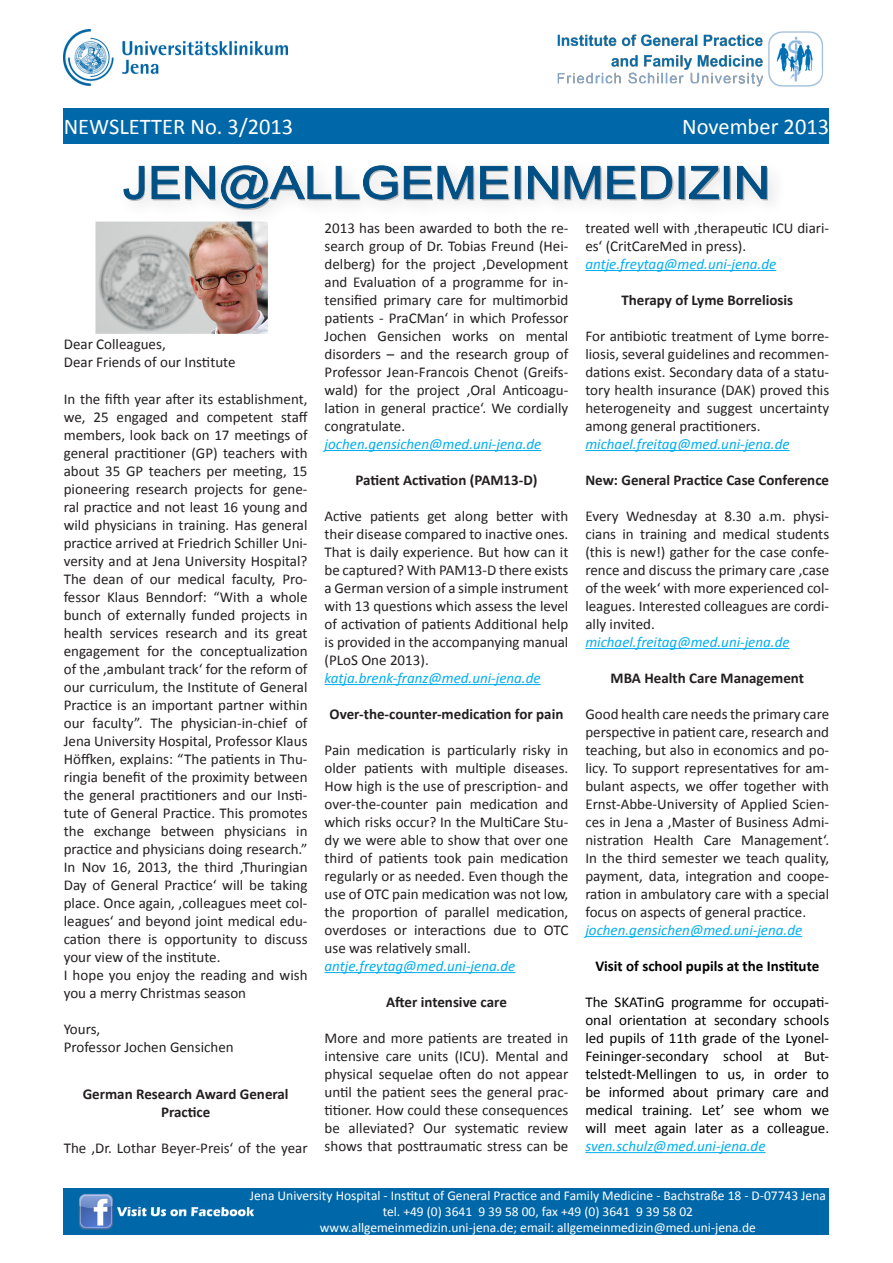
<style>
.page{position:relative;width:893px;height:1263px;background:#fff}
.page>*{position:absolute;margin:0;border:0;box-sizing:border-box;transform-origin:0 0}
.t1{font:45px "Arial";color:#005085;scale:1.13 1}
.t2{font:22.5px "Calibri";color:#fff}
.t3{font:15px/18px "Calibri";color:#231f20;text-align:justify}
.t4{font:15px/18px "Calibri";color:#000;text-align:justify}
.t5{font:italic 15px "Calibri";color:#00aeef}
.t6{font:700 15px/18px "Calibri";color:#231f20;text-align:center}
.t7{font:700 15px "Calibri";color:#000}
.t8{font:13.5px "Calibri";color:#fff}
</style>
<div class="page">
<img style="left:64px;top:30px;width:223px;height:55px">
<div style="left:116px;top:157px;width:671px;height:71px;background:#231f20;opacity:.17"></div>
<svg style="left:123px;top:166px;width:22px;height:34px"></svg>
<svg style="left:151px;top:166px;width:64px;height:33px"></svg>
<svg style="left:221px;top:165px;width:177px;height:44px"></svg>
<svg style="left:404px;top:166px;width:69px;height:33px"></svg>
<svg style="left:480px;top:166px;width:28px;height:33px"></svg>
<div style="left:515px;top:166px;width:5px;height:33px;border:1px solid #005085"></div>
<svg style="left:528px;top:166px;width:30px;height:33px"></svg>
<svg style="left:564px;top:166px;width:37px;height:33px"></svg>
<svg style="left:607px;top:166px;width:65px;height:33px"></svg>
<svg style="left:689px;top:166px;width:30px;height:33px"></svg>
<div style="left:724px;top:166px;width:5px;height:33px;border:1px solid #005085"></div>
<svg style="left:737px;top:166px;width:30px;height:33px"></svg>
<div style="left:64px;top:108px;width:765px;height:36px;background:#0068a8"></div>
<div style="left:64px;top:1188px;width:765px;height:47px;background:#0068a8"></div>
<img style="left:95px;top:222px;width:173px;height:112px">
<hr style="left:325px;top:450px;width:216px;height:1px;background:#00aeef">
<hr style="left:325px;top:684px;width:216px;height:1px;background:#00aeef">
<hr style="left:325px;top:972px;width:190px;height:1px;background:#00aeef">
<hr style="left:585px;top:270px;width:191px;height:1px;background:#00aeef">
<hr style="left:585px;top:450px;width:205px;height:1px;background:#00aeef">
<hr style="left:585px;top:648px;width:205px;height:1px;background:#00aeef">
<hr style="left:585px;top:936px;width:217px;height:1px;background:#00aeef">
<hr style="left:585px;top:1152px;width:180px;height:1px;background:#00aeef">
<img style="left:79px;top:1194px;width:175px;height:36px">
<img style="left:557px;top:31px;width:266px;height:56px">
<p class="t2" style="left:64px;top:113px;width:231px">NEWSLETTER No. 3/2013</p>
<p class="t2" style="left:682px;top:113px;width:148px">November 2013</p>
<p class="t1" style="left:123px;top:153px;width:575px">JEN@ALLGEMEINMEDIZIN</p>
<p class="t3" style="left:64px;top:335px;width:103px">Dear Colleagues,</p>
<p class="t3" style="left:64px;top:353px;width:173px">Dear Friends of our Institute</p>
<p class="t3" style="left:64px;top:390px;width:245px">In the fifth year after its establishment, we, 25 engaged and competent staff members, look back on 17 meetings of general practitioner (GP) teachers with about 35 GP teachers per meeting, 15 pioneering research projects for gene&shy;ral practice and not least 16 young and wild physicians in training. Has general practice arrived at Friedrich Schiller Uni&shy;versity and at Jena University Hospital?<br>The dean of our medical faculty, Pro&shy;fessor Klaus Benndorf: “With a whole bunch of externally funded projects in health services research and its great engagement for the conceptualization of the ‚ambulant track‘ for the reform of our curriculum, the Institute of General Practice is an important partner within our faculty”. The physician-in-chief of Jena University Hospital, Professor Klaus Höffken, explains: “The patients in Thu&shy;ringia benefit of the proximity between the general practitioners and our Insti&shy;tute of General Practice. This promotes the exchange between physicians in practice and physicians doing research.” In Nov 16, 2013, the third ‚Thuringian Day of General Practice‘ will be taking place. Once again, ‚colleagues meet col&shy;leagues‘ and beyond joint medical edu&shy;cation there is opportunity to discuss your view of the institute.</p>
<p class="t3" style="left:64px;top:966px;width:245px">I hope you enjoy the reading and wish you a merry Christmas season</p>
<p class="t3" style="left:64px;top:1020px;width:38px">Yours,</p>
<p class="t3" style="left:64px;top:1038px;width:171px">Professor Jochen Gensichen</p>
<p class="t6" style="left:83px;top:1085px;width:207px">German Research Award General<br>Practice</p>
<p class="t3" style="left:64px;top:1139px;width:245px">The ‚Dr. Lothar Beyer-Preis‘ of the year</p>
<p class="t3" style="left:325px;top:219px;width:245px">2013 has been awarded to both the re&shy;search group of Dr. Tobias Freund (Hei&shy;delberg) for the project ‚Development and Evaluation of a programme for in&shy;tensified primary care for multimorbid patients - PraCMan‘ in which Professor Jochen Gensichen works on mental disorders – and the research group of Professor Jean-Francois Chenot (Greifs&shy;wald) for the project ‚Oral Anticoagu&shy;lation in general practice‘. We cordially congratulate.</p>
<p class="t5" style="left:325px;top:434px;width:218px">jochen.gensichen@med.uni-jena.de</p>
<p class="t6" style="left:355px;top:471px;width:184px">Patient Activation (PAM13-D)</p>
<p class="t3" style="left:325px;top:507px;width:245px">Active patients get along better with their disease compared to inactive ones.<br>That is daily experience. But how can it be captured? With PAM13-D there exists a German version of a simple instrument with 13 questions which assess the level of activation of patients Additional help is provided in the accompanying manual (PLoS One 2013).</p>
<p class="t5" style="left:325px;top:668px;width:218px">katja.brenk-franz@med.uni-jena.de</p>
<p class="t6" style="left:330px;top:705px;width:235px">Over-the-counter-medication for pain</p>
<p class="t3" style="left:325px;top:741px;width:245px">Pain medication is particularly risky in older patients with multiple diseases.<br>How high is the use of prescription- and over-the-counter pain medication and which risks occur? In the MultiCare Stu&shy;dy we were able to show that over one third of patients took pain medication regularly or as needed. Even though the use of OTC pain medication was not low, the proportion of parallel medication, overdoses or interactions due to OTC use was relatively small.</p>
<p class="t5" style="left:325px;top:956px;width:192px">antje.freytag@med.uni-jena.de</p>
<p class="t6" style="left:386px;top:993px;width:122px">After intensive care</p>
<p class="t3" style="left:325px;top:1029px;width:245px">More and more patients are treated in intensive care units (ICU). Mental and physical sequelae often do not appear until the patient sees the general prac&shy;titioner. How could these consequences be alleviated? Our systematic review shows that posttraumatic stress can be</p>
<p class="t3" style="left:585px;top:219px;width:245px">treated well with ‚therapeutic ICU diari&shy;es‘ (CritCareMed in press).</p>
<p class="t5" style="left:585px;top:254px;width:192px">antje.freytag@med.uni-jena.de</p>
<p class="t6" style="left:621px;top:291px;width:173px">Therapy of Lyme Borreliosis</p>
<p class="t3" style="left:585px;top:327px;width:245px">For antibiotic treatment of Lyme borre&shy;liosis, several guidelines and recommen&shy;dations exist. Secondary data of a statu&shy;tory health insurance (DAK) proved this heterogeneity and suggest uncertainty among general practitioners.</p>
<p class="t5" style="left:585px;top:434px;width:206px">michael.freitag@med.uni-jena.de</p>
<p class="t6" style="left:585px;top:471px;width:245px">New: General Practice Case Conference</p>
<p class="t3" style="left:585px;top:507px;width:245px">Every Wednesday at 8.30 a.m. physi&shy;cians in training and medical students (this is new!) gather for the case confe&shy;rence and discuss the primary care ‚case of the week‘ with more experienced col&shy;leagues. Interested colleagues are cordi&shy;ally invited.</p>
<p class="t5" style="left:585px;top:632px;width:206px">michael.freitag@med.uni-jena.de</p>
<p class="t6" style="left:611px;top:669px;width:195px">MBA Health Care Management</p>
<p class="t3" style="left:585px;top:705px;width:245px">Good health care needs the primary care perspective in patient care, research and teaching, but also in economics and po&shy;licy. To support representatives for am&shy;bulant aspects, we offer together with Ernst-Abbe-University of Applied Scien&shy;ces in Jena a ‚Master of Business Admi&shy;nistration Health Care Management‘.<br>In the third semester we teach quality, payment, data, integration and coope&shy;ration in ambulatory care with a special focus on aspects of general practice.</p>
<p class="t5" style="left:585px;top:920px;width:218px">jochen.gensichen@med.uni-jena.de</p>
<p class="t7" style="left:595px;top:956px;width:225px">Visit of school pupils at the Institute</p>
<p class="t4" style="left:585px;top:993px;width:245px">The SKATinG programme for occupati&shy;onal orientation at secondary schools led pupils of 11th grade of the Lyonel-Feininger-secondary school at But&shy;telstedt-Mellingen to us, in order to be informed about primary care and medical training. Let’ see whom we will meet again later as a colleague.</p>
<p class="t5" style="left:585px;top:1136px;width:182px">sven.schulz@med.uni-jena.de</p>
<p class="t8" style="left:250px;top:1187px;width:577px">Jena University Hospital - Institut of General Practice and Family Medicine - Bachstraße 18 - D-07743 Jena</p>
<p class="t8" style="left:383px;top:1203px;width:312px">tel. +49 (0) 3641 9 39 58 00, fax +49 (0) 3641 9 39 58 02</p>
<p class="t8" style="left:320px;top:1219px;width:437px">www.allgemeinmedizin.uni-jena.de; email: allgemeinmedizin@med.uni-jena.de</p>
</div>
